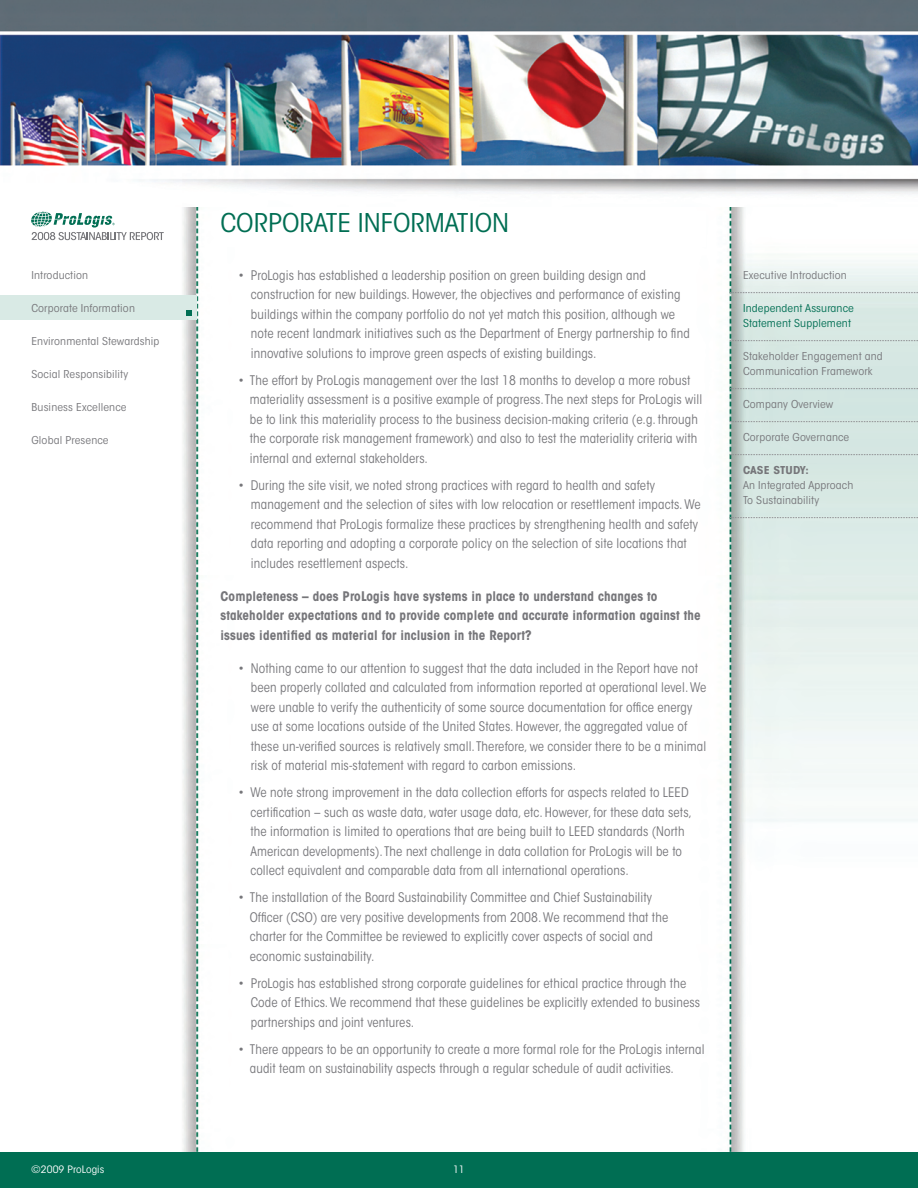
<style>
.page{position:relative;width:918px;height:1188px;background:#fff}
.page>*{position:absolute;margin:0;border:0;box-sizing:border-box;transform-origin:0 0}
.t1{font:condensed 25.65px "ITC Avant Garde Std";color:#006e53;scale:1.11 1}
.t2{font:condensed 13.2px/19.5px "ITC Avant Garde Std";letter-spacing:.01em;color:#76767a}
.t3{font:700 condensed 13.2px/19.5px "ITC Avant Garde Std";letter-spacing:.01em;color:#76767a}
.t4{font:condensed 10.8px/15px "ITC Avant Garde Std";letter-spacing:.01em;color:#76767a;scale:1.11 1}
.t5{font:condensed 10.8px/15px "ITC Avant Garde Std";letter-spacing:.01em;color:#006e53;scale:1.11 1}
.t6{font:700 condensed 10.8px "ITC Avant Garde Std";letter-spacing:.01em;color:#76767a;scale:1.11 1}
.t7{font:condensed 10.2px "ITC Avant Garde Std";letter-spacing:.01em;color:#fff;scale:1.11 1}
</style>
<div class="page">
<img style="left:0;top:0;width:918px;height:1152px">
<div style="left:0;top:1152px;width:918px;height:36px;background:#006e53"></div>
<svg style="left:31px;top:212px;width:133px;height:28px"></svg>
<div style="left:220px;top:211px;width:486px;height:36px;background:#fff"></div>
<svg style="left:730px;top:292px;width:188px;height:1px"></svg>
<svg style="left:730px;top:340px;width:188px;height:1px"></svg>
<svg style="left:730px;top:388px;width:188px;height:1px"></svg>
<svg style="left:730px;top:421px;width:188px;height:1px"></svg>
<svg style="left:730px;top:454px;width:188px;height:1px"></svg>
<svg style="left:730px;top:517px;width:188px;height:1px"></svg>
<div style="left:0;top:296px;width:196px;height:24px;background:#d9eae5"></div>
<svg style="left:186px;top:310px;width:6px;height:6px"></svg>
<p class="t4" style="left:32px;top:268px;width:52px">Introduction</p>
<p class="t4" style="left:32px;top:301px;width:95px">Corporate Information</p>
<p class="t4" style="left:32px;top:334px;width:117px">Environmental Stewardship</p>
<p class="t4" style="left:32px;top:367px;width:89px">Social Responsibility</p>
<p class="t4" style="left:32px;top:400px;width:87px">Business Excellence</p>
<p class="t4" style="left:32px;top:433px;width:71px">Global Presence</p>
<h1 class="t1" style="left:220px;top:207px;width:262px">CORPORATE INFORMATION</h1>
<p class="t2" style="left:251px;top:265px;width:440px;text-indent:-12px">• ProLogis has established a leadership position on green building design and construction for new buildings. However, the objectives and performance of existing buildings within the company portfolio do not yet match this position, although we note recent landmark initiatives such as the Department of Energy partnership to find innovative solutions to improve green aspects of existing buildings.</p>
<p class="t2" style="left:250px;top:370px;width:454px;text-indent:-11px">• The effort by ProLogis management over the last 18 months to develop a more robust materiality assessment is a positive example of progress. The next steps for ProLogis will be to link this materiality process to the business decision-making criteria (e.g. through the corporate risk management framework) and also to test the materiality criteria with internal and external stakeholders.</p>
<p class="t2" style="left:251px;top:475px;width:451px;text-indent:-12px">• During the site visit, we noted strong practices with regard to health and safety management and the selection of sites with low relocation or resettlement impacts. We recommend that ProLogis formalize these practices by strengthening health and safety data reporting and adopting a corporate policy on the selection of site locations that includes resettlement aspects.</p>
<p class="t3" style="left:220px;top:586px;width:482px">Completeness – does ProLogis have systems in place to understand changes to stakeholder expectations and to provide complete and accurate information against the issues identified as material for inclusion in the Report?</p>
<p class="t2" style="left:251px;top:658px;width:457px;text-indent:-12px">• Nothing came to our attention to suggest that the data included in the Report have not been properly collated and calculated from information reported at operational level. We were unable to verify the authenticity of some source documentation for office energy use at some locations outside of the United States. However, the aggregated value of these un-verified sources is relatively small. Therefore, we consider there to be a minimal risk of material mis-statement with regard to carbon emissions.</p>
<p class="t2" style="left:250px;top:783px;width:443px;text-indent:-12px">• We note strong improvement in the data collection efforts for aspects related to LEED certification – such as waste data, water usage data, etc. However, for these data sets, the information is limited to operations that are being built to LEED standards (North American developments). The next challenge in data collation for ProLogis will be to collect equivalent and comparable data from all international operations.</p>
<p class="t2" style="left:250px;top:888px;width:420px;text-indent:-11px">• The installation of the Board Sustainability Committee and Chief Sustainability Officer (CSO) are very positive developments from 2008. We recommend that the charter for the Committee be reviewed to explicitly cover aspects of social and economic sustainability.</p>
<p class="t2" style="left:251px;top:973px;width:451px;text-indent:-12px">• ProLogis has established strong corporate guidelines for ethical practice through the<br>Code of Ethics. We recommend that these guidelines be explicitly extended to business partnerships and joint ventures.</p>
<p class="t2" style="left:250px;top:1039px;width:456px;text-indent:-11px">• There appears to be an opportunity to create a more formal role for the ProLogis internal audit team on sustainability aspects through a regular schedule of audit activities.</p>
<p class="t7" style="left:32px;top:1163px;width:67px">©2009 ProLogis</p>
<p class="t7" style="left:453px;top:1163px;width:12px">11</p>
<p class="t4" style="left:743px;top:268px;width:95px">Executive Introduction</p>
<p class="t5" style="left:743px;top:301px;width:101px">Independent Assurance<br>Statement Supplement</p>
<p class="t4" style="left:743px;top:349px;width:127px">Stakeholder Engagement and<br>Communication Framework</p>
<p class="t4" style="left:743px;top:397px;width:83px">Company Overview</p>
<p class="t4" style="left:743px;top:430px;width:97px">Corporate Governance</p>
<p class="t6" style="left:743px;top:463px;width:61px">CASE STUDY:</p>
<p class="t4" style="left:743px;top:478px;width:101px">An Integrated Approach<br>To Sustainability</p>
</div>
